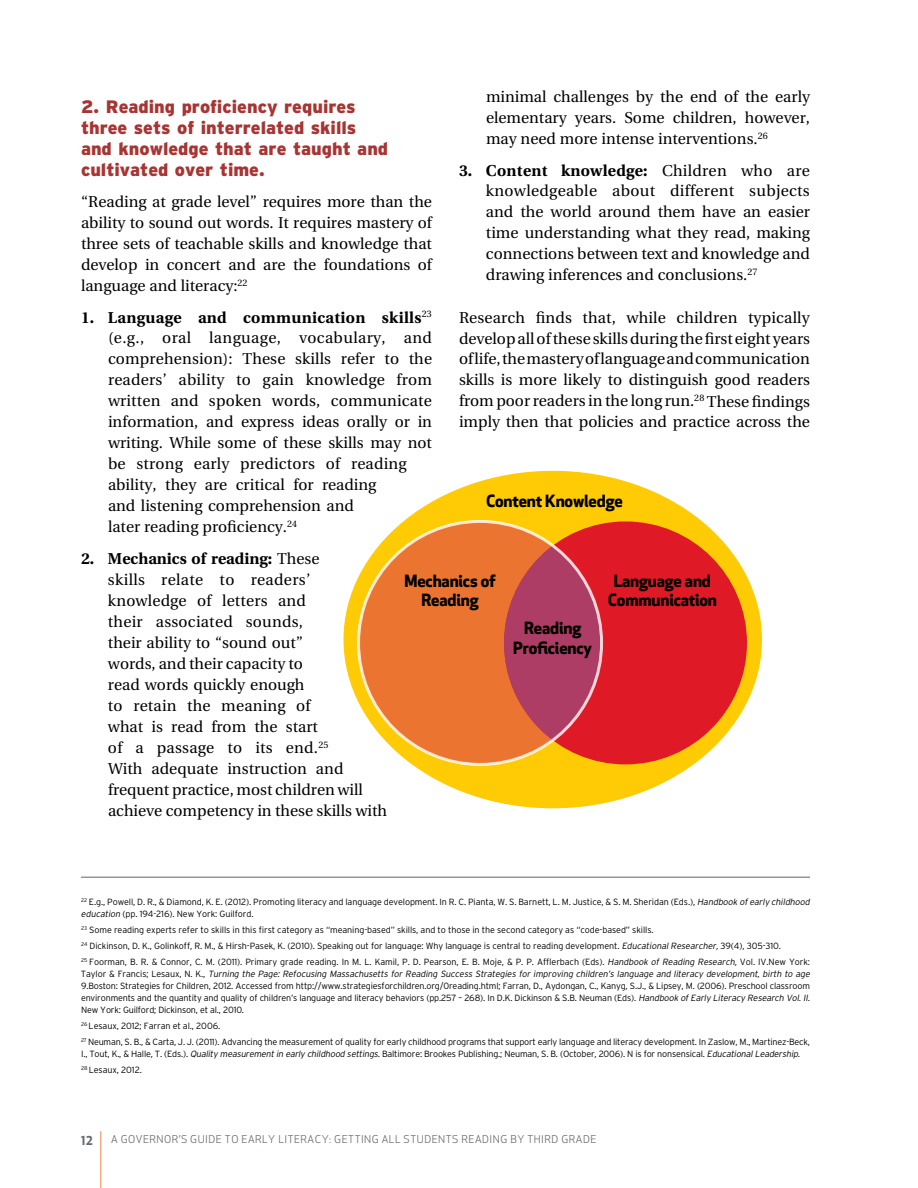
<style>
.page{position:relative;width:918px;height:1188px;background:#fff}
.page>*{position:absolute;margin:0;border:0;box-sizing:border-box;transform-origin:0 0}
.t1{font:69.6px "Apex New";color:#eb7530;scale:.17 1}
.t2{font:900 18px/21px "Interstate";color:#a73534}
.t3{font:700 16.5px/19.5px "Apex New";letter-spacing:-.01em;color:#000;text-align:center}
.t4{font:15.75px/21px "Utopia";color:#000;text-align:justify}
.t5{font:700 12px "Apex New";color:#666c71}
.t6{font:10.5px "Apex New";letter-spacing:.05em;color:#666c71}
.t7{font:300 9px/12px "Interstate";letter-spacing:-.02em;color:#000}
.s1{font-weight:700}
.s2{font-style:italic}
</style>
<div class="page">
<hr style="left:81px;top:877px;width:729px;height:1px;background:#939598">
<div style="left:344px;top:471px;width:418px;height:337px;background:#ffcb05;border-radius:50%"></div>
<div style="left:359px;top:521px;width:243px;height:243px;background:#eb7530;border-radius:50%"></div>
<div style="left:504px;top:521px;width:243px;height:243px;background:#df1a26;border-radius:50%"></div>
<svg style="left:504px;top:546px;width:98px;height:194px;background:#b64464"></svg>
<h3 class="t4" style="left:486px;top:86px;width:326px">minimal challenges by the end of the early elementary years. Some children, however, may need more intense interventions.<sup>26</sup></h3>
<p class="t4" style="left:486px;top:160px;width:326px;text-indent:-27px"><span class="s1">3. Content knowledge:</span> Children who are knowledgeable about different subjects and the world around them have an easier time understanding what they read, making connections between text and knowledge and drawing inferences and conclusions.<sup>27</sup></p>
<p class="t4" style="left:459px;top:307px;width:353px">Research finds that, while children typically develop all of these skills during the first eight years of life, the mastery of language and communication skills is more likely to distinguish good readers from poor readers in the long run.<sup>28</sup> These findings imply then that policies and practice across the</p>
<h2 class="t2" style="left:81px;top:95px;width:309px">2. Reading proficiency requires three sets of interrelated skills and knowledge that are taught and cultivated over time.</h2>
<h3 class="t4" style="left:81px;top:191px;width:353px">“Reading at grade level” requires more than the ability to sound out words. It requires mastery of three sets of teachable skills and knowledge that develop in concert and are the foundations of language and literacy:<sup>22</sup></h3>
<p class="t4" style="left:108px;top:307px;width:326px;text-align:left;text-indent:-27px"><span class="s1">1. Language and communication skills</span><sup>23 </sup>(e.g., oral language, vocabulary, and comprehension): These skills refer to the readers’ ability to gain knowledge from written and spoken words, communicate information, and express ideas orally or in writing. While some of these skills may not be strong early predictors of reading ability, they are critical for reading<br>and listening comprehension and<br>later reading proficiency.<sup>24</sup></p>
<p class="t4" style="left:108px;top:548px;width:281px;text-align:left;text-indent:-27px"><span class="s1">2. Mechanics of reading:</span> These<br>skills relate to readers’ knowledge of letters and<br>their associated sounds,<br>their ability to “sound out”<br>words, and their capacity to<br>read words quickly enough<br>to retain the meaning of<br>what is read from the start<br>of a passage to its end.<sup>25<br></sup>With adequate instruction and frequent practice, most children will achieve competency in these skills with</p>
<h3 class="t3" style="left:486px;top:491px;width:138px">Content Knowledge</h3>
<h3 class="t3" style="left:404px;top:570px;width:93px">Mechanics of<br>Reading</h3>
<h3 class="t3" style="left:608px;top:570px;width:111px">Language and<br>Communication</h3>
<h3 class="t3" style="left:513px;top:618px;width:80px">Reading<br>Proficiency</h3>
<p class="t7" style="left:81px;top:896px;width:732px"><sup>22</sup> E.g., Powell, D. R., &amp; Diamond, K. E. (2012). Promoting literacy and language development. In R. C. Pianta, W. S. Barnett, L. M. Justice, &amp; S. M. Sheridan (Eds.), <span class="s2">Handbookofearlychildhood education</span>(pp. 194-216). New York: Guilford.</p>
<p class="t7" style="left:81px;top:922px;width:731px;line-height:16px"><sup>23</sup> Some reading experts refer to skills in this first category as “meaning-based” skills, and to those in the second category as “code-based” skills.<br><sup>24</sup> Dickinson, D. K., Golinkoff, R. M., &amp; Hirsh-Pasek, K. (2010). Speaking out for language: Why language is central to reading development. <span class="s2">EducationalResearcher,</span>39(4), 305-310.<br><sup>25</sup> Foorman, B. R. &amp; Connor, C. M. (2011). Primary grade reading. In M. L. Kamil, P. D. Pearson, E. B. Moje, &amp; P. P. Afflerbach (Eds). <span class="s2">Handbook of Reading Research,</span> Vol. IV.New York:</p>
<p class="t7" style="left:81px;top:968px;width:732px">T a y l o r &amp; F r a n c i s ; L e s a u x , N . K . , <span class="s2">Turning the Page: Refocusing Massachusetts for Reading Success Strategies for improving children’s language and literacy development, birth to age </span>9.Boston: Strategies for Children, 2012. Accessed from http://www.strategiesforchildren.org/0reading.html; Farran, D., Aydongan, C., Kanyg, S.J., &amp; Lipsey, M. (2006). Preschool classroom environments and the quantity and quality of children’s language and literacy behaviors (pp.257 – 268). In D.K. Dickinson &amp; S.B. Neuman (Eds). <span class="s2">HandbookofEarlyLiteracyResearchVol.II.<br></span>New York: Guilford; Dickinson, et al., 2010.</p>
<p class="t7" style="left:81px;top:1018px;width:731px;line-height:16px"><sup>26</sup> Lesaux, 2012; Farran et al., 2006.<br><sup>27</sup> Neuman, S. B., &amp; Carta, J. J. (2011). Advancing the measurement of quality for early childhood programs that support early language and literacy development. In Zaslow, M., Martinez-Beck,</p>
<p class="t7" style="left:81px;top:1046px;width:722px;line-height:16px">I., Tout, K., &amp; Halle, T. (Eds.). <span class="s2">Qualitymeasurementinearlychildhoodsettings.</span>Baltimore: Brookes Publishing.; Neuman, S. B. (October, 2006). N is for nonsensical. <span class="s2">EducationalLeadership.<br></span><sup>28</sup> Lesaux, 2012.</p>
<h3 class="t5" style="left:81px;top:1131px;width:14px">12</h3>
<h1 class="t1" style="left:99px;top:1119px;width:19px">|</h1>
<p class="t6" style="left:111px;top:1133px;width:175px">A GOVERNOR’S GUI DE TO EARLY LITERA</p>
<p class="t6" style="left:315px;top:1133px;width:34px">CY: GETTI</p>
<p class="t6" style="left:364px;top:1133px;width:232px">NG ALL STUDENTS READI NG BY THIRD GRADE</p>
</div>
